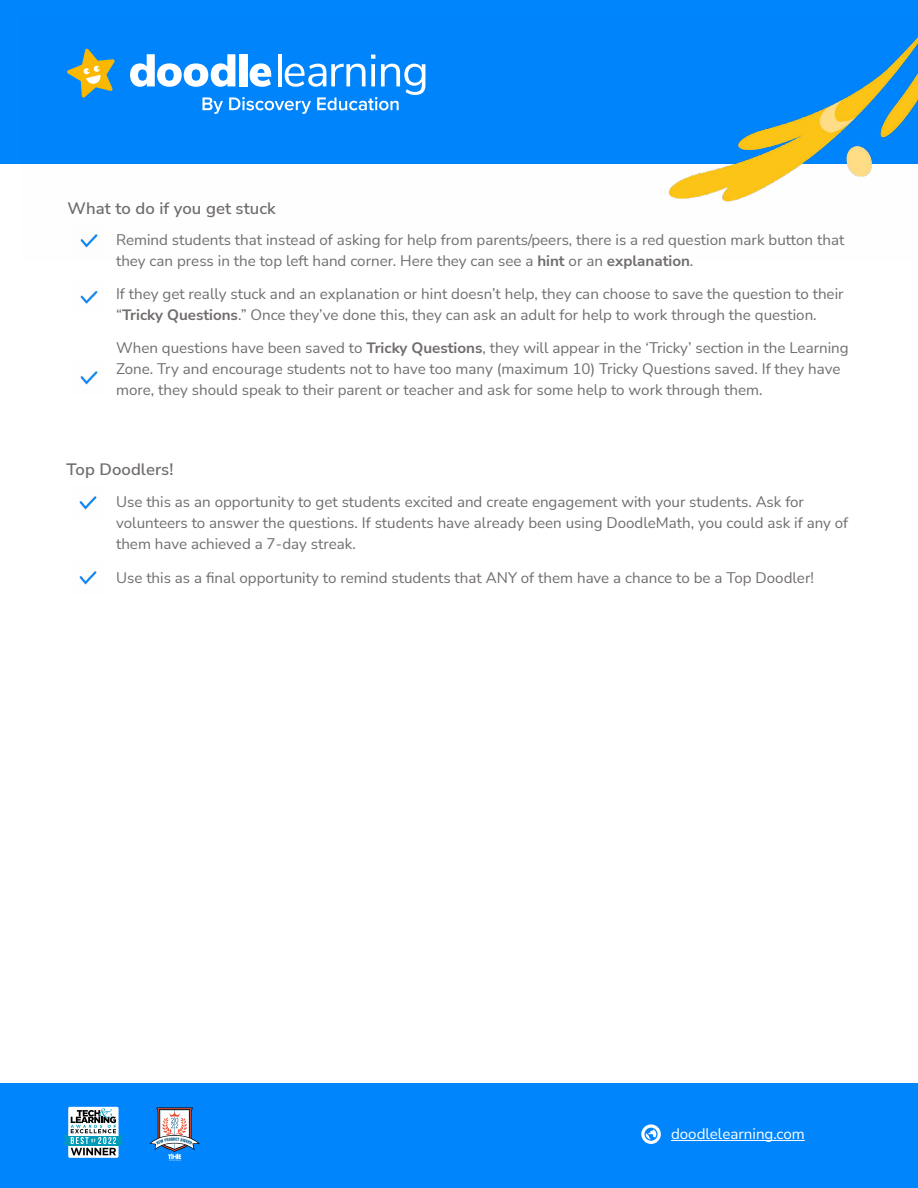
<style>
.page{position:relative;width:918px;height:1188px;background:#fff}
.page>*{position:absolute;margin:0;border:0;box-sizing:border-box;transform-origin:0 0}
.t1{font:600 16.5px "Nunito Sans";letter-spacing:.005em;color:#706d6c}
.t2{font:15px/21px "Nunito Sans";color:#706d6c}
.t3{font:15px "Nunito Sans";color:#fff}
.s1{font-weight:700}
</style>
<div class="page">
<div style="left:0;top:0;width:918px;height:164px;background:#0085fd"></div>
<img style="left:86px;top:36px;width:832px;height:166px">
<svg style="left:67px;top:49px;width:48px;height:49px"></svg>
<svg style="left:130px;top:54px;width:295px;height:60px"></svg>
<div style="left:0;top:1084px;width:918px;height:104px;background:#0085fd"></div>
<hr style="left:671px;top:1140px;width:134px;height:1px;background:#fff">
<svg style="left:641px;top:1124px;width:20px;height:20px"></svg>
<svg style="left:68px;top:1107px;width:51px;height:51px"></svg>
<svg style="left:64px;top:1108px;width:59px;height:47px;background:#7eacc0"></svg>
<svg style="left:149px;top:1108px;width:51px;height:53px"></svg>
<img style="left:80px;top:234px;width:18px;height:14px">
<img style="left:80px;top:291px;width:18px;height:13px">
<img style="left:80px;top:371px;width:18px;height:14px">
<img style="left:79px;top:496px;width:18px;height:14px">
<img style="left:79px;top:571px;width:18px;height:14px">
<p class="t1" style="left:68px;top:197px;width:210px">What to do if you get stuck</p>
<p class="t2" style="left:116px;top:229px;width:730px">Remind students that instead of asking for help from parents/peers, there is a red question mark button that they can press in the top left hand corner. Here they can see a <span class="s1">hint</span> or an <span class="s1">explanation</span>.</p>
<p class="t2" style="left:116px;top:283px;width:729px">If they get really stuck and an explanation or hint doesn’t help, they can choose to save the question to their “<span class="s1">Tricky Questions</span>.” Once they’ve done this, they can ask an adult for help to work through the question.</p>
<p class="t2" style="left:116px;top:337px;width:734px">When questions have been saved to <span class="s1">Tricky Questions</span>, they will appear in the ‘Tricky’ section in the Learning<br>Zone. Try and encourage students not to have too many (maximum 10) Tricky Questions saved. If they have more, they should speak to their parent or teacher and ask for some help to work through them.</p>
<p class="t1" style="left:67px;top:458px;width:108px">Top Doodlers!</p>
<p class="t2" style="left:116px;top:491px;width:734px">Use this as an opportunity to get students excited and create engagement with your students. Ask for volunteers to answer the questions. If students have already been using DoodleMath, you could ask if any of them have achieved a 7-day streak.</p>
<p class="t2" style="left:116px;top:567px;width:699px">Use this as a final opportunity to remind students that ANY of them have a chance to be a Top Doodler!</p>
<p class="t3" style="left:671px;top:1124px;width:135px">doodlelearning.com</p>
</div>
